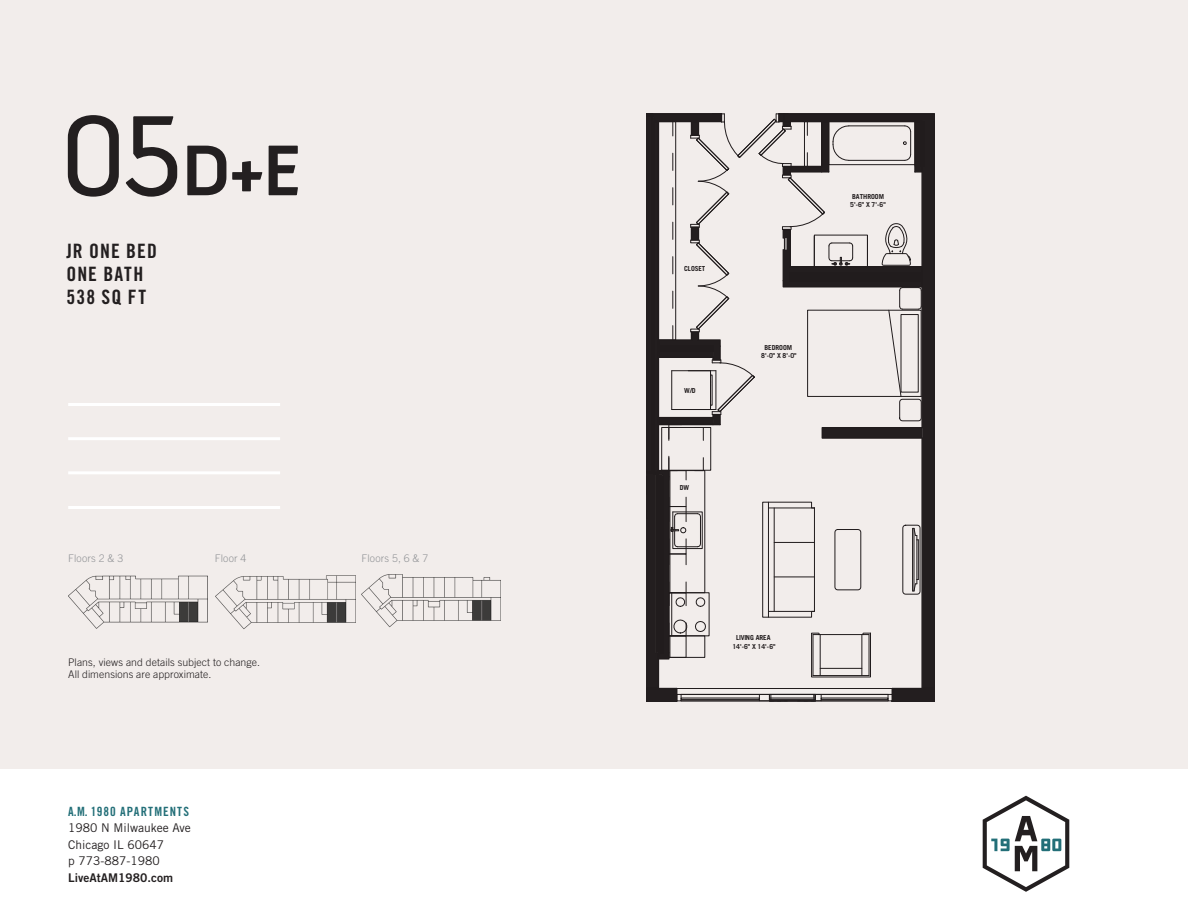
<style>
.page{position:relative;width:1188px;height:918px;background:#fff}
.page>*{position:absolute;margin:0;border:0;box-sizing:border-box;transform-origin:0 0}
.t1{font:700 73.5px "Anivers";color:#231f20}
.t2{font:19.8px "Trade Gothic Bold Cond Twenty";letter-spacing:.055em;color:#231f20}
.t3{font:12.75px "Trade Gothic Bold Cond Twenty";letter-spacing:.085em;color:#236f78}
.t4{font:12px/16.5px "Trade Gothic";color:#231f20}
.t5{font:12px "Trade Gothic Bold Two";color:#231f20}
.t6{font:300 10.5px/12px "Trade Gothic";letter-spacing:.005em;color:#231f20}
.t7{font:300 10.5px "Trade Gothic";letter-spacing:.01em;color:#939598}
.t8{font:700 6.9px/8.4px "Trade Gothic";letter-spacing:-.005em;color:#231f20;text-align:center}
.s1{font-weight:400;font-size:117px}
</style>
<div class="page">
<div style="left:0;top:0;width:1188px;height:770px;background:#f2edeb"></div>
<svg style="left:983px;top:796px;width:86px;height:96px"></svg>
<hr style="left:68px;top:403px;width:212px;height:3px;background:#fff">
<hr style="left:68px;top:437px;width:212px;height:3px;background:#fff">
<hr style="left:68px;top:471px;width:212px;height:3px;background:#fff">
<hr style="left:68px;top:506px;width:212px;height:3px;background:#fff">
<svg style="left:646px;top:114px;width:289px;height:588px"></svg>
<img style="left:68px;top:575px;width:139px;height:54px">
<img style="left:216px;top:575px;width:139px;height:54px">
<img style="left:362px;top:574px;width:139px;height:54px">
<p class="t1" style="left:61px;top:130px;width:242px"><span class="s1">05</span>D+E</p>
<p class="t2" style="left:66px;top:239px;width:92px">JR ONE BED</p>
<p class="t2" style="left:66px;top:262px;width:78px">ONE BATH</p>
<p class="t2" style="left:66px;top:285px;width:81px">538 SQ FT</p>
<p class="t7" style="left:68px;top:552px;width:57px">Floors 2 &amp; 3</p>
<p class="t7" style="left:215px;top:552px;width:33px">Floor 4</p>
<p class="t7" style="left:362px;top:552px;width:68px">Floors 5, 6 &amp; 7</p>
<h3 class="t6" style="left:68px;top:656px;width:193px">Plans, views and details subject to change.<br>All dimensions are approximate.</h3>
<h3 class="t3" style="left:68px;top:803px;width:122px">A.M. 1980 APARTMENTS</h3>
<h3 class="t4" style="left:68px;top:819px;width:124px">1980 N Milwaukee Ave<br>Chicago IL 60647<br>p 773-887-1980</h3>
<h3 class="t5" style="left:68px;top:870px;width:106px">LiveAtAM1980.com</h3>
<p class="t8" style="left:684px;top:264px;width:23px">CLOSET</p>
<p class="t8" style="left:684px;top:386px;width:13px">W/D</p>
<p class="t8" style="left:680px;top:483px;width:11px">DW</p>
<p class="t8" style="left:850px;top:192px;width:37px;text-align:left">BATHROOM<br>5'-6" X 7'-6"</p>
<p class="t8" style="left:761px;top:343px;width:37px">BEDROOM<br>8'-0" X 8'-0"</p>
<p class="t8" style="left:732px;top:634px;width:45px">LIVING AREA<br>14'-6" X 14'-6"</p>
</div>
